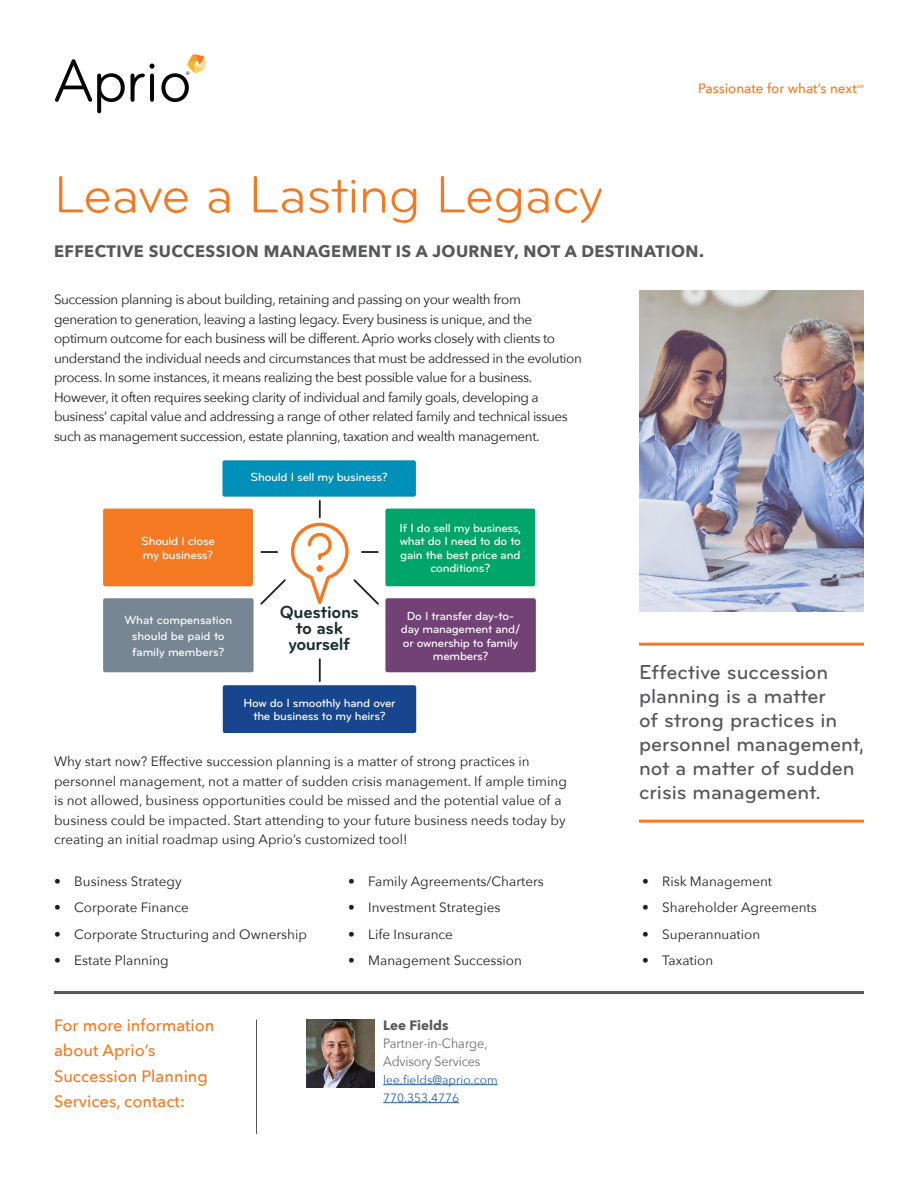
<style>
.page{position:relative;width:918px;height:1188px;background:#fff}
.page>*{position:absolute;margin:0;border:0;box-sizing:border-box;transform-origin:0 0}
.h1-orange{font:54px "Bryant Pro";letter-spacing:-.01em;color:#f47921}
.Pullquote{font:500 21px/24px "Bryant Pro";color:#57585a}
.t1{font:700 18.3px/15.9px "Bryant Pro";letter-spacing:-.025em;color:#1d2f34;text-align:center}
.h3-headline-cta-oran{font:500 16.5px/25.5px "Avenir Next";color:#f47921}
.h4-headline-caps{font:700 16.5px "Avenir Next";letter-spacing:.025em;color:#57585a}
.p-body-paragraph{font:13.5px/19.5px "Avenir Next";letter-spacing:-.03em;color:#231f20}
.p-body-paragraph-2{font:13.5px/19.5px "Avenir Next";color:#231f20}
.body_bullets{font:13.5px/18px "Avenir Next";letter-spacing:-.015em;color:#6c6d70;scale:.93 1}
.t2{font:500 13.5px "Avenir Next";color:#f47921}
.name{font:700 13.5px "Avenir Next";color:#57585a}
.Paragraph_Style_1{font:500 12.15px/13.5px "Bryant Pro";letter-spacing:-.02em;color:#fff;text-align:center}
.body_bullets-2{font:12px/18px "Avenir Next";color:#265fac}
</style>
<div class="page">
<svg style="left:55px;top:59px;width:70px;height:54px"></svg>
<svg style="left:131px;top:64px;width:24px;height:38px"></svg>
<svg style="left:161px;top:54px;width:45px;height:48px"></svg>
<div style="left:222px;top:460px;width:194px;height:37px;background:#0090b9;border-radius:2px"></div>
<div style="left:385px;top:509px;width:150px;height:77px;background:#00a669;border-radius:2px"></div>
<div style="left:103px;top:509px;width:150px;height:77px;background:#f47921;border-radius:2px"></div>
<div style="left:385px;top:598px;width:151px;height:74px;background:#724276;border-radius:2px"></div>
<div style="left:103px;top:598px;width:151px;height:74px;background:#778693;border-radius:2px"></div>
<div style="left:223px;top:685px;width:193px;height:48px;background:#17468e;border-radius:2px"></div>
<svg style="left:319px;top:501px;width:2px;height:16px"></svg>
<hr style="left:319px;top:659px;width:2px;height:22px;background:#231f20">
<svg style="left:260px;top:523px;width:119px;height:82px"></svg>
<img style="left:639px;top:291px;width:225px;height:320px">
<hr style="left:383px;top:1084px;width:115px;height:1px;background:#265fac">
<hr style="left:383px;top:1102px;width:76px;height:1px;background:#265fac">
<img style="left:307px;top:1020px;width:67px;height:67px">
<hr style="left:256px;top:1020px;width:1px;height:114px;background:#57585a">
<hr style="left:54px;top:991px;width:810px;height:3px;background:#57585a">
<hr style="left:639px;top:643px;width:225px;height:3px;background:#f47921">
<hr style="left:639px;top:820px;width:225px;height:3px;background:#f47921">
<p class="t2" style="left:698px;top:77px;width:167px">Passionate for what’s next<sup>sm</sup></p>
<p class="h1-orange" style="left:54px;top:162px;width:550px">Leave a Lasting Legacy</p>
<p class="h4-headline-caps" style="left:54px;top:237px;width:651px">EFFECTIVE SUCCESSION MANAGEMENT IS A JOURNEY, NOT A DESTINATION.</p>
<p class="p-body-paragraph" style="left:54px;top:289px;width:529px">Succession planning is about building, retaining and passing on your wealth from generation to generation, leaving a lasting legacy. Every business is unique, and the optimum outcome for each business will be different. Aprio works closely with clients to understand the individual needs and circumstances that must be addressed in the evolution process. In some instances, it means realizing the best possible value for a business.<br>However, it often requires seeking clarity of individual and family goals, developing a business’ capital value and addressing a range of other related family and technical issues such as management succession, estate planning, taxation and wealth management.</p>
<p class="Paragraph_Style_1" style="left:251px;top:470px;width:139px">Should I sell my business?</p>
<p class="Paragraph_Style_1" style="left:141px;top:535px;width:75px;text-align:left">Should I close my business?</p>
<p class="Paragraph_Style_1" style="left:124px;top:612px;width:109px;line-height:15.9px">What compensation should be paid to family members?</p>
<p class="t1" style="left:280px;top:604px;width:81px">Questions to ask yourself</p>
<p class="Paragraph_Style_1" style="left:400px;top:521px;width:123px">If I do sell my business, what do I need to do to gain the best price and conditions?</p>
<p class="Paragraph_Style_1" style="left:401px;top:609px;width:121px">Do I transfer day-to&shy;day management and/ or ownership to family members?</p>
<p class="Paragraph_Style_1" style="left:243px;top:696px;width:154px">How do I smoothly hand over the business to my heirs?</p>
<p class="p-body-paragraph-2" style="left:54px;top:751px;width:514px">Why start now? Effective succession planning is a matter of strong practices in personnel management, not a matter of sudden crisis management. If ample timing is not allowed, business opportunities could be missed and the potential value of a business could be impacted. Start attending to your future business needs today by creating an initial roadmap using Aprio’s customized tool!</p>
<p class="p-body-paragraph-2" style="left:54px;top:871px;width:129px">• Business Strategy</p>
<p class="p-body-paragraph-2" style="left:54px;top:897px;width:136px">• Corporate Finance</p>
<p class="p-body-paragraph-2" style="left:54px;top:924px;width:255px">• Corporate Structuring and Ownership</p>
<p class="p-body-paragraph-2" style="left:54px;top:950px;width:116px">• Estate Planning</p>
<p class="p-body-paragraph-2" style="left:348px;top:871px;width:197px">• Family Agreements/Charters</p>
<p class="p-body-paragraph-2" style="left:348px;top:897px;width:154px">• Investment Strategies</p>
<p class="p-body-paragraph-2" style="left:348px;top:924px;width:107px">• Life Insurance</p>
<p class="p-body-paragraph-2" style="left:348px;top:950px;width:176px">• Management Succession</p>
<p class="h3-headline-cta-oran" style="left:54px;top:1012px;width:162px">For more information about Aprio’s<br>Succession Planning<br>Services, contact:</p>
<p class="name" style="left:383px;top:1013px;width:67px">Lee Fields</p>
<p class="body_bullets" style="left:383px;top:1034px;width:114px">Partner-in-Charge,<br>Advisory Services</p>
<p class="body_bullets-2" style="left:383px;top:1070px;width:116px">lee.fields@aprio.com<br>770.353.4776</p>
<p class="Pullquote" style="left:639px;top:660px;width:226px">Effective succession planning is a matter<br>of strong practices in personnel management, not a matter of sudden crisis management.</p>
<p class="p-body-paragraph-2" style="left:642px;top:871px;width:132px">• Risk Management</p>
<p class="p-body-paragraph-2" style="left:642px;top:897px;width:176px">• Shareholder Agreements</p>
<p class="p-body-paragraph-2" style="left:642px;top:924px;width:120px">• Superannuation</p>
<p class="p-body-paragraph-2" style="left:642px;top:950px;width:73px">• Taxation</p>
</div>
